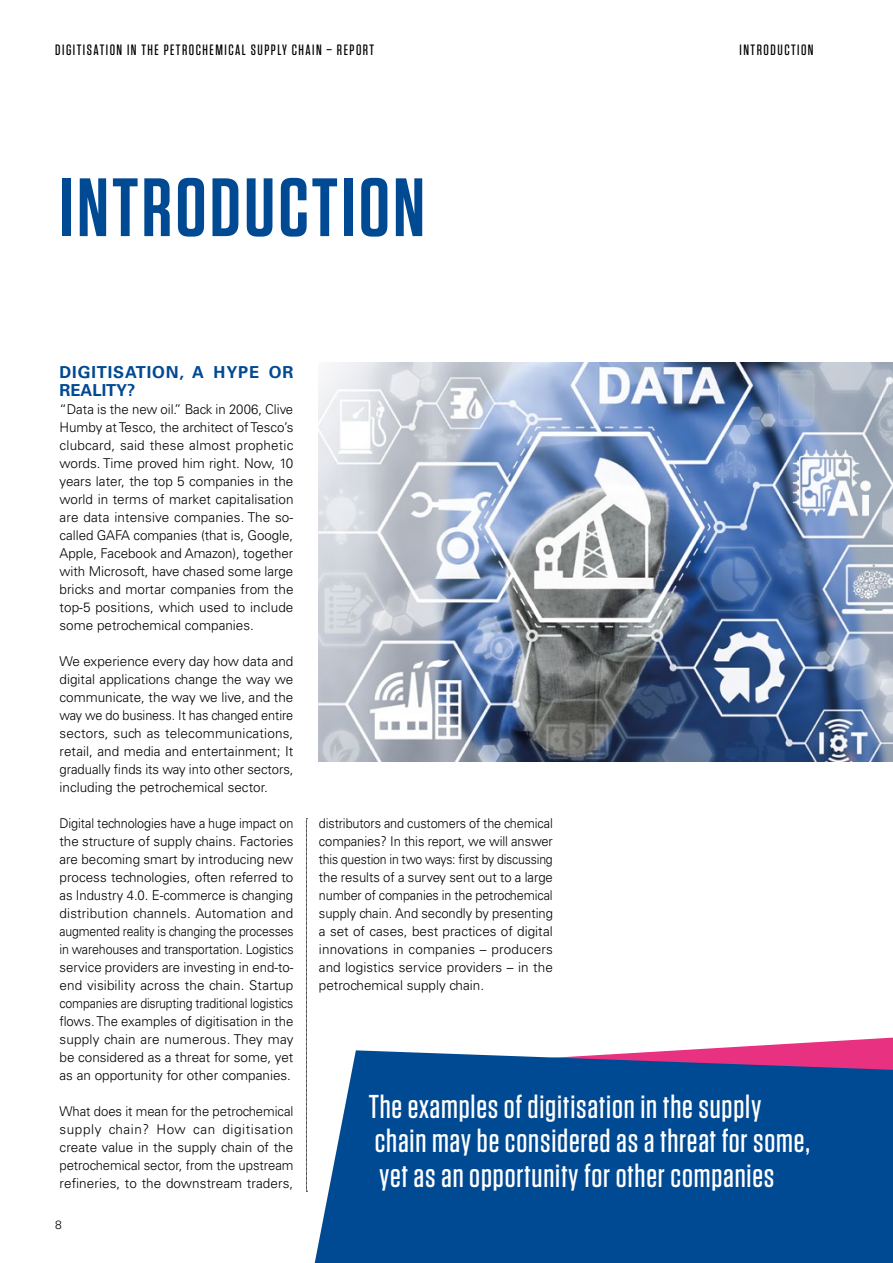
<style>
.page{position:relative;width:893px;height:1263px;background:#fff}
.page>*{position:absolute;margin:0;border:0;box-sizing:border-box;transform-origin:0 0}
.t1{font:600 82.5px "Tungsten";letter-spacing:.04em;color:#004a93}
.t2{font:500 33px/34.5px "Tungsten";letter-spacing:.025em;color:#fff}
.t3{font:700 16.5px/18px "Univers LT Std";letter-spacing:.05em;color:#004a93}
.t4{font:500 15px "Tungsten";letter-spacing:.1em;color:#000}
.t5{font:300 13.5px/18px "Univers LT Std";color:#000;text-align:justify;scale:.94 1}
.t6{font:300 13.5px/18px "Univers LT Std";color:#000;text-align:justify}
.t7{font:300 12px "Univers LT Std";color:#000}
</style>
<div class="page">
<img style="left:319px;top:362px;width:574px;height:399px">
<svg style="left:306px;top:818px;width:1px;height:374px"></svg>
<svg style="left:685px;top:1037px;width:207px;height:13px"></svg>
<svg style="left:315px;top:1050px;width:577px;height:213px;fill:#004a93"></svg>
<p class="t4" style="left:55px;top:42px;width:320px">DIGITISATION IN THE PETROCHEMICAL SUPPLY CHAIN – REPORT</p>
<p class="t4" style="left:740px;top:41px;width:76px">INTRODUCTION</p>
<h1 class="t1" style="left:60px;top:164px;width:367px">INTRODUCTION</h1>
<p class="t3" style="left:60px;top:363px;width:235px">DIGITISATION, A HYPE OR<br>REALITY?</p>
<p class="t6" style="left:60px;top:400px;width:235px">“Data is the new oil.” Back in 2006, Clive Humby at Tesco, the architect of Tesco’s clubcard, said these almost prophetic words. Time proved him right. Now, 10 years later, the top 5 companies in the world in terms of market capitalisation are data intensive companies. The so&shy;called GAFA companies (that is, Google, Apple, Facebook and Amazon), together with Microsoft, have chased some large bricks and mortar companies from the top-5 positions, which used to include some petrochemical companies.</p>
<p class="t6" style="left:60px;top:652px;width:236px">We experience every day how data and digital applications change the way we communicate, the way we live, and the way we do business. It has changed entire sectors, such as telecommunications, retail, and media and entertainment; It gradually finds its way into other sectors, including the petrochemical sector.</p>
<p class="t5" style="left:60px;top:814px;width:250px">Digital technologies have a huge impact on the structure of supply chains. Factories are becoming smart by introducing new process technologies, often referred to as Industry 4.0. E-commerce is changing distribution channels. Automation and augmented reality is changing the processes in warehouses and transportation. Logistics service providers are investing in end-to&shy;end visibility across the chain. Startup companies are disrupting traditional logistics flows. The examples of digitisation in the supply chain are numerous. They may be considered as a threat for some, yet as an opportunity for other companies.</p>
<p class="t6" style="left:60px;top:1102px;width:235px">What does it mean for the petrochemical supply chain? How can digitisation create value in the supply chain of the petrochemical sector, from the upstream refineries, to the downstream traders,</p>
<p class="t7" style="left:55px;top:1217px;width:8px">8</p>
<p class="t5" style="left:319px;top:814px;width:250px">distributors and customers of the chemical companies? In this report, we will answer this question in two ways: first by discussing the results of a survey sent out to a large number of companies in the petrochemical supply chain. And secondly by presenting a set of cases, best practices of digital innovations in companies – producers and logistics service providers – in the petrochemical supply chain.</p>
<h2 class="t2" style="left:369px;top:1089px;width:443px">The examples of digitisation in the supply chain may be considered as a threat for some, yet as an opportunity for other companies</h2>
</div>
